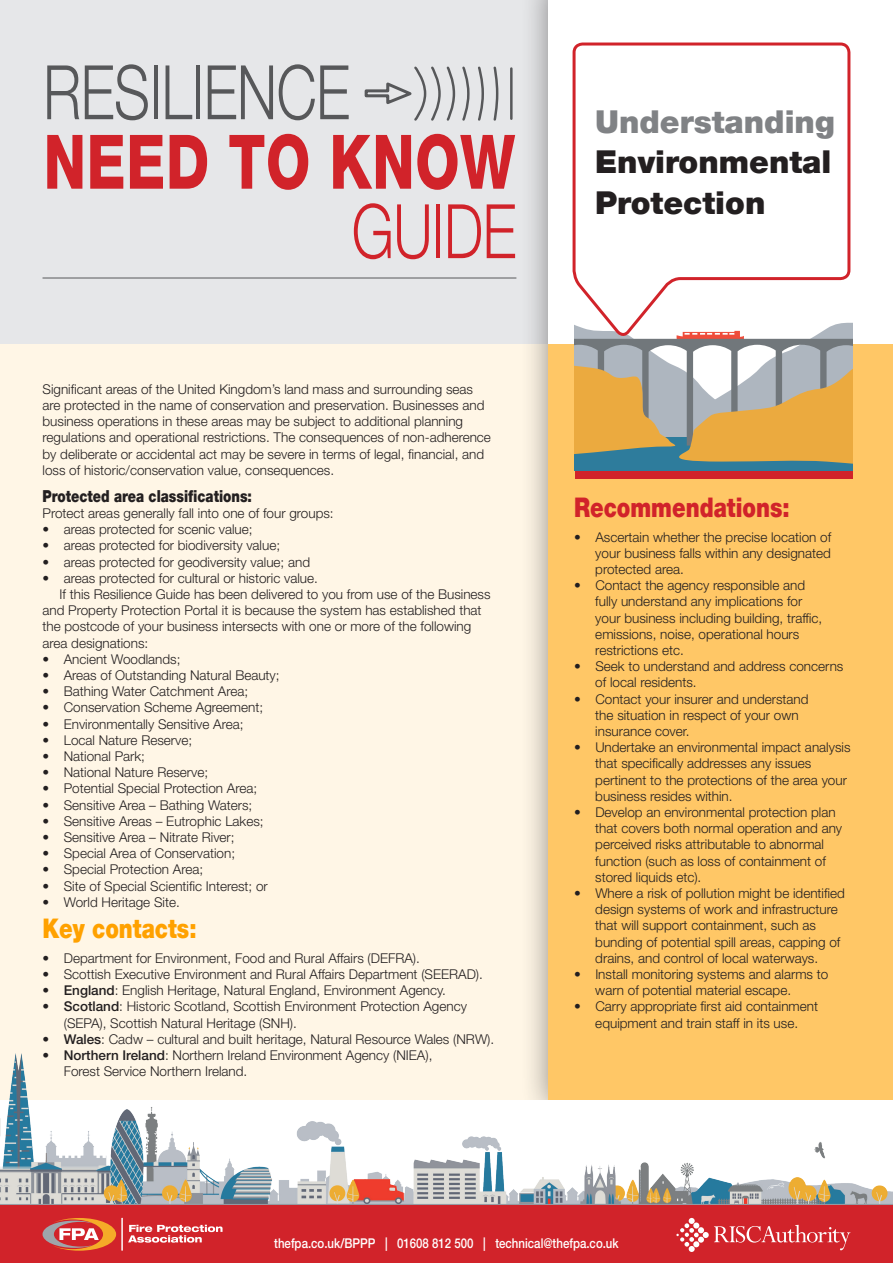
<style>
.page{position:relative;width:893px;height:1263px;background:#fff}
.page>*{position:absolute;margin:0;border:0;box-sizing:border-box;transform-origin:0 0}
.t1{font:800 75.3px "Helvetica Neue LT Std";letter-spacing:.01em;color:#d1232a;scale:.76 1}
.t2{font:300 75.3px "Helvetica Neue LT Std";letter-spacing:-.01em;color:#57585a;scale:.76 1}
.t3{font:300 75.3px "Helvetica Neue LT Std";letter-spacing:-.01em;color:#d1232a;scale:.76 1}
.Understanding_headin{font:900 31.5px/40.5px "Helvetica Neue LT Com";color:#231f20}
.Understanding_headin-2{font:900 31.5px "Helvetica Neue LT Com";color:#808285}
.Heading_red{font:900 27px "Helvetica Neue LT Com";color:#d1232a;scale:.8 1}
.Heading_orange{font:900 27px "Helvetica Neue LT Com";color:#ffa100;scale:.8 1}
.Heading_black{font:900 16.5px "Helvetica Neue LT Com";color:#231f20;scale:.8 1}
.Body{font:300 13.5px/16.2px "Helvetica Neue LT Std";color:#231f20}
.Bullet{font:300 13.5px/16.2px "Helvetica Neue LT Std";color:#231f20}
.t4{font:500 13.5px "Helvetica Neue LT Std";color:#fff;scale:.85 1}
.s1{font-weight:500}
</style>
<div class="page">
<div style="left:0;top:0;width:549px;height:344px;background:#e6e7e9"></div>
<div style="left:0;top:344px;width:549px;height:756px;background:#fff6e6"></div>
<div style="left:520px;top:0;width:373px;height:1130px;background:#231f20;opacity:.5"></div>
<div style="left:549px;top:0;width:344px;height:1102px;background:#fff"></div>
<div style="left:549px;top:344px;width:344px;height:756px;background:#ffc766"></div>
<div style="left:0;top:1205px;width:893px;height:58px;background:#d1232a"></div>
<svg style="left:676px;top:1218px;width:174px;height:34px"></svg>
<hr style="left:122px;top:1218px;width:1px;height:32px;background:#fff">
<svg style="left:128px;top:1225px;width:95px;height:17px"></svg>
<svg style="left:43px;top:1218px;width:73px;height:33px"></svg>
<hr style="left:510px;top:69px;width:3px;height:50px;background:#57585a">
<svg style="left:493px;top:66px;width:6px;height:55px"></svg>
<svg style="left:478px;top:66px;width:6px;height:55px"></svg>
<hr style="left:43px;top:278px;width:473px;height:1px;background:#57585a">
<svg style="left:364px;top:66px;width:106px;height:55px"></svg>
<div style="left:575px;top:469px;width:278px;height:9px;background:#d1232a"></div>
<img style="left:0;top:1053px;width:893px;height:152px">
<svg style="left:575px;top:322px;width:278px;height:149px;background:#b9a982"></svg>
<svg style="left:572px;top:42px;width:280px;height:298px"></svg>
<h1 class="t2" style="left:43px;top:46px;width:405px">RESILIENCE</h1>
<h1 class="t1" style="left:44px;top:117px;width:622px">NEED TO KNOW</h1>
<h1 class="t3" style="left:352px;top:185px;width:218px">GUIDE</h1>
<p class="Body" style="left:43px;top:381px;width:450px">Significant areas of the United Kingdom’s land mass and surrounding seas are protected in the name of conservation and preservation. Businesses and business operations in these areas may be subject to additional planning regulations and operational restrictions. The consequences of non-adherence by deliberate or accidental act may be severe in terms of legal, financial, and loss of historic/conservation value, consequences.</p>
<p class="Heading_black" style="left:43px;top:486px;width:263px">Protected area classifications:</p>
<p class="Body" style="left:43px;top:505px;width:293px">Protect areas generally fall into one of four groups:</p>
<p class="Bullet" style="left:43px;top:521px;width:212px">• areas protected for scenic value;</p>
<p class="Bullet" style="left:43px;top:537px;width:239px">• areas protected for biodiversity value;</p>
<p class="Bullet" style="left:43px;top:553px;width:269px">• areas protected for geodiversity value; and</p>
<p class="Bullet" style="left:43px;top:570px;width:277px">• areas protected for cultural or historic value.</p>
<p class="Body" style="left:43px;top:586px;width:450px;text-indent:17px">If this Resilience Guide has been delivered to you from use of the Business and Property Protection Portal it is because the system has established that the postcode of your business intersects with one or more of the following area designations:</p>
<p class="Bullet" style="left:43px;top:651px;width:140px">• Ancient Woodlands;</p>
<p class="Bullet" style="left:43px;top:667px;width:239px">• Areas of Outstanding Natural Beauty;</p>
<p class="Bullet" style="left:43px;top:683px;width:207px">• Bathing Water Catchment Area;</p>
<p class="Bullet" style="left:43px;top:699px;width:222px">• Conservation Scheme Agreement;</p>
<p class="Bullet" style="left:43px;top:715px;width:203px">• Environmentally Sensitive Area;</p>
<p class="Bullet" style="left:43px;top:732px;width:151px">• Local Nature Reserve;</p>
<p class="Bullet" style="left:43px;top:748px;width:104px">• National Park;</p>
<p class="Bullet" style="left:43px;top:764px;width:167px">• National Nature Reserve;</p>
<p class="Bullet" style="left:43px;top:780px;width:216px">• Potential Special Protection Area;</p>
<p class="Bullet" style="left:43px;top:796px;width:211px">• Sensitive Area – Bathing Waters;</p>
<p class="Bullet" style="left:43px;top:813px;width:223px">• Sensitive Areas – Eutrophic Lakes;</p>
<p class="Bullet" style="left:43px;top:829px;width:194px">• Sensitive Area – Nitrate River;</p>
<p class="Bullet" style="left:43px;top:845px;width:194px">• Special Area of Conservation;</p>
<p class="Bullet" style="left:43px;top:861px;width:162px">• Special Protection Area;</p>
<p class="Bullet" style="left:43px;top:877px;width:227px">• Site of Special Scientific Interest; or</p>
<p class="Bullet" style="left:43px;top:894px;width:139px">• World Heritage Site.</p>
<p class="Heading_orange" style="left:43px;top:912px;width:194px">Key contacts:</p>
<p class="Bullet" style="left:43px;top:950px;width:379px">• Department for Environment, Food and Rural Affairs (DEFRA).</p>
<p class="Bullet" style="left:43px;top:966px;width:442px">• Scottish Executive Environment and Rural Affairs Department (SEERAD).</p>
<p class="Bullet" style="left:43px;top:982px;width:405px">• <span class="s1">England</span>: English Heritage, Natural England, Environment Agency.</p>
<p class="Bullet" style="left:64px;top:998px;width:405px;text-indent:-21px">• <span class="s1">Scotland</span>: Historic Scotland, Scottish Environment Protection Agency (SEPA), Scottish Natural Heritage (SNH).</p>
<p class="Bullet" style="left:43px;top:1031px;width:453px">• <span class="s1">Wales</span>: Cadw – cultural and built heritage, Natural Resource Wales (NRW).</p>
<p class="Bullet" style="left:64px;top:1047px;width:370px;text-indent:-21px">• <span class="s1">Northern Ireland</span>: Northern Ireland Environment Agency (NIEA),<br>Forest Service Northern Ireland.</p>
<p class="Understanding_headin-2" style="left:595px;top:103px;width:241px">Understanding</p>
<p class="Understanding_headin" style="left:595px;top:142px;width:238px">Environmental<br>Protection</p>
<p class="Heading_red" style="left:574px;top:491px;width:271px">Recommendations:</p>
<p class="Body" style="left:595px;top:528px;width:237px;text-align:justify;text-indent:-21px">• Ascertain whether the precise location of your business falls within any designated protected area.</p>
<p class="Body" style="left:595px;top:577px;width:229px;text-indent:-21px">• Contact the agency responsible and fully understand any implications for your business including building, traffic, emissions, noise, operational hours restrictions etc.</p>
<p class="Body" style="left:595px;top:658px;width:250px;text-indent:-21px">• Seek to understand and address concerns of local residents.</p>
<p class="Body" style="left:595px;top:690px;width:215px;text-indent:-21px">• Contact your insurer and understand the situation in respect of your own insurance cover.</p>
<p class="Body" style="left:595px;top:739px;width:257px;text-indent:-21px">• Undertake an environmental impact analysis that specifically addresses any issues pertinent to the protections of the area your business resides within.</p>
<p class="Body" style="left:595px;top:804px;width:248px;text-indent:-21px">• Develop an environmental protection plan that covers both normal operation and any perceived risks attributable to abnormal function (such as loss of containment of stored liquids etc).</p>
<p class="Body" style="left:595px;top:885px;width:251px;text-indent:-21px">• Where a risk of pollution might be identified design systems of work and infrastructure that will support containment, such as bunding of potential spill areas, capping of drains, and control of local waterways.</p>
<p class="Body" style="left:595px;top:966px;width:234px;text-indent:-21px">• Install monitoring systems and alarms to warn of potential material escape.</p>
<p class="Body" style="left:574px;top:998px;width:246px;text-align:center">• Carry appropriate first aid containment equipment and train staff in its use.</p>
<p class="t4" style="left:274px;top:1234px;width:407px">thefpa.co.uk/BPPP | 01608 812 500 | technical@thefpa.co.uk</p>
</div>
